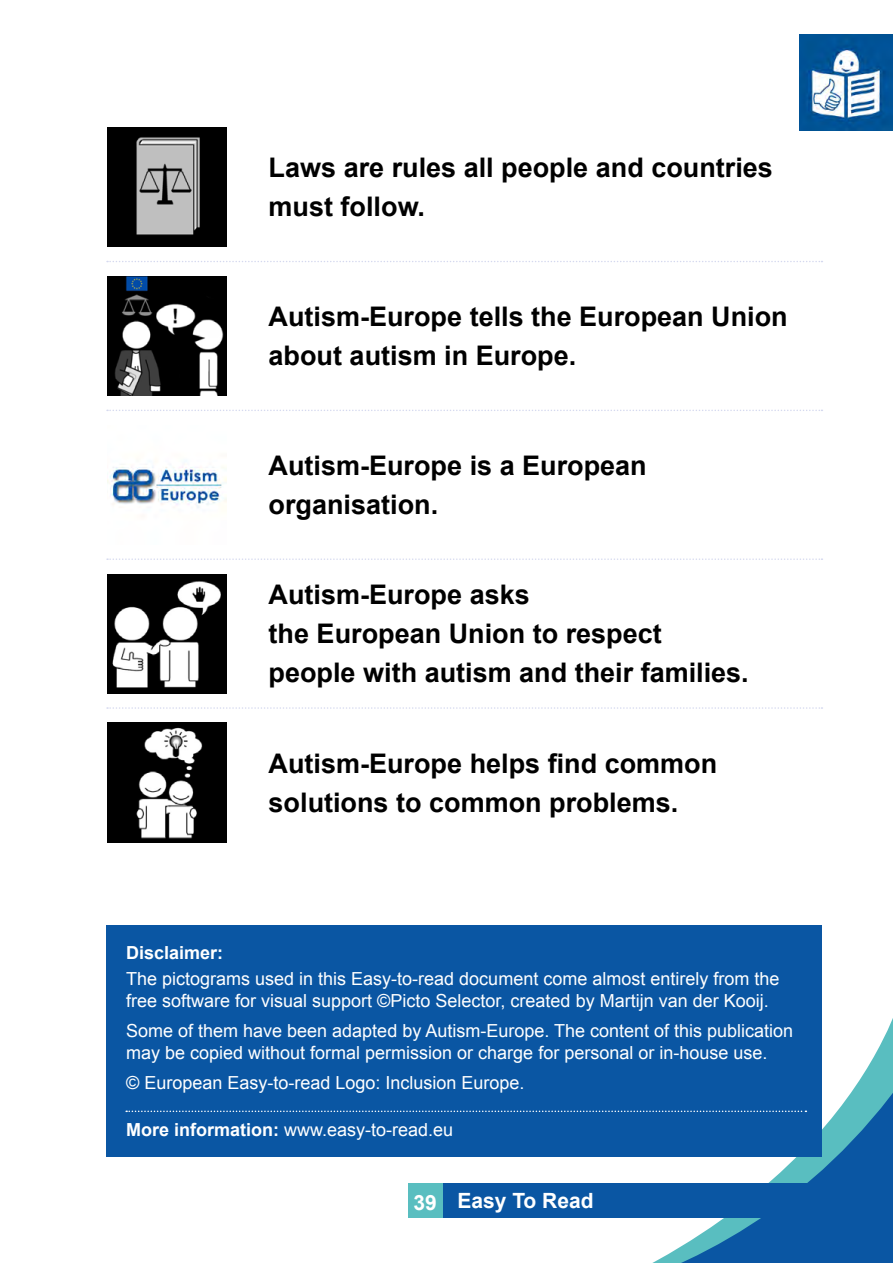
<style>
.page{position:relative;width:893px;height:1263px;background:#fff}
.page>*{position:absolute;margin:0;border:0;box-sizing:border-box;transform-origin:0 0}
.t1{font:700 27px/39px "Arial";color:#000}
.t2{font:700 21px "Arial";color:#fff}
.t3{font:18px/21.6px "Arial";color:#fff}
.t4{font:700 18px "Arial";color:#fff}
.s1{font-weight:700}
</style>
<div class="page">
<svg style="left:580px;top:1018px;width:313px;height:200px"></svg>
<svg style="left:584px;top:1072px;width:309px;height:191px"></svg>
<div style="left:442px;top:1183px;width:366px;height:34px;background:#0a56a3"></div>
<div style="left:408px;top:1183px;width:34px;height:34px;background:#59bec0"></div>
<img style="left:107px;top:128px;width:119px;height:119px">
<img style="left:107px;top:276px;width:119px;height:119px">
<img style="left:107px;top:460px;width:119px;height:48px">
<img style="left:107px;top:574px;width:119px;height:119px">
<img style="left:107px;top:723px;width:119px;height:119px">
<svg style="left:107px;top:261px;width:715px;height:1px"></svg>
<svg style="left:107px;top:410px;width:715px;height:1px"></svg>
<svg style="left:107px;top:558px;width:715px;height:2px"></svg>
<svg style="left:107px;top:707px;width:715px;height:2px"></svg>
<img style="left:799px;top:34px;width:94px;height:97px">
<div style="left:106px;top:925px;width:716px;height:232px;background:#0a56a3"></div>
<svg style="left:126px;top:1110px;width:680px;height:2px"></svg>
<h1 class="t1" style="left:269px;top:149px;width:506px">Laws are rules all people and countries must follow.</h1>
<h1 class="t1" style="left:269px;top:298px;width:521px">Autism-Europe tells the European Union about autism in Europe.</h1>
<h1 class="t1" style="left:269px;top:447px;width:380px">Autism-Europe is a European organisation.</h1>
<h1 class="t1" style="left:269px;top:576px;width:482px">Autism-Europe asks<br>the European Union to respect people with autism and their families.</h1>
<h1 class="t1" style="left:269px;top:745px;width:450px">Autism-Europe helps find common solutions to common problems.</h1>
<p class="t4" style="left:126px;top:941px;width:99px">Disclaimer:</p>
<p class="t3" style="left:126px;top:968px;width:655px">The pictograms used in this Easy-to-read document come almost entirely from the free software for visual support ©Picto Selector, created by Martijn van der Kooij.</p>
<p class="t3" style="left:126px;top:1020px;width:669px">Some of them have been adapted by Autism-Europe. The content of this publication may be copied without formal permission or charge for personal or in-house use.</p>
<p class="t3" style="left:126px;top:1072px;width:400px">© European Easy-to-read Logo: Inclusion Europe.</p>
<p class="t3" style="left:126px;top:1119px;width:329px"><span class="s1">More information:</span> www.easy-to-read.eu</p>
<p class="t2" style="left:414px;top:1188px;width:25px">39</p>
<p class="t2" style="left:457px;top:1187px;width:138px">Easy To Read</p>
</div>
